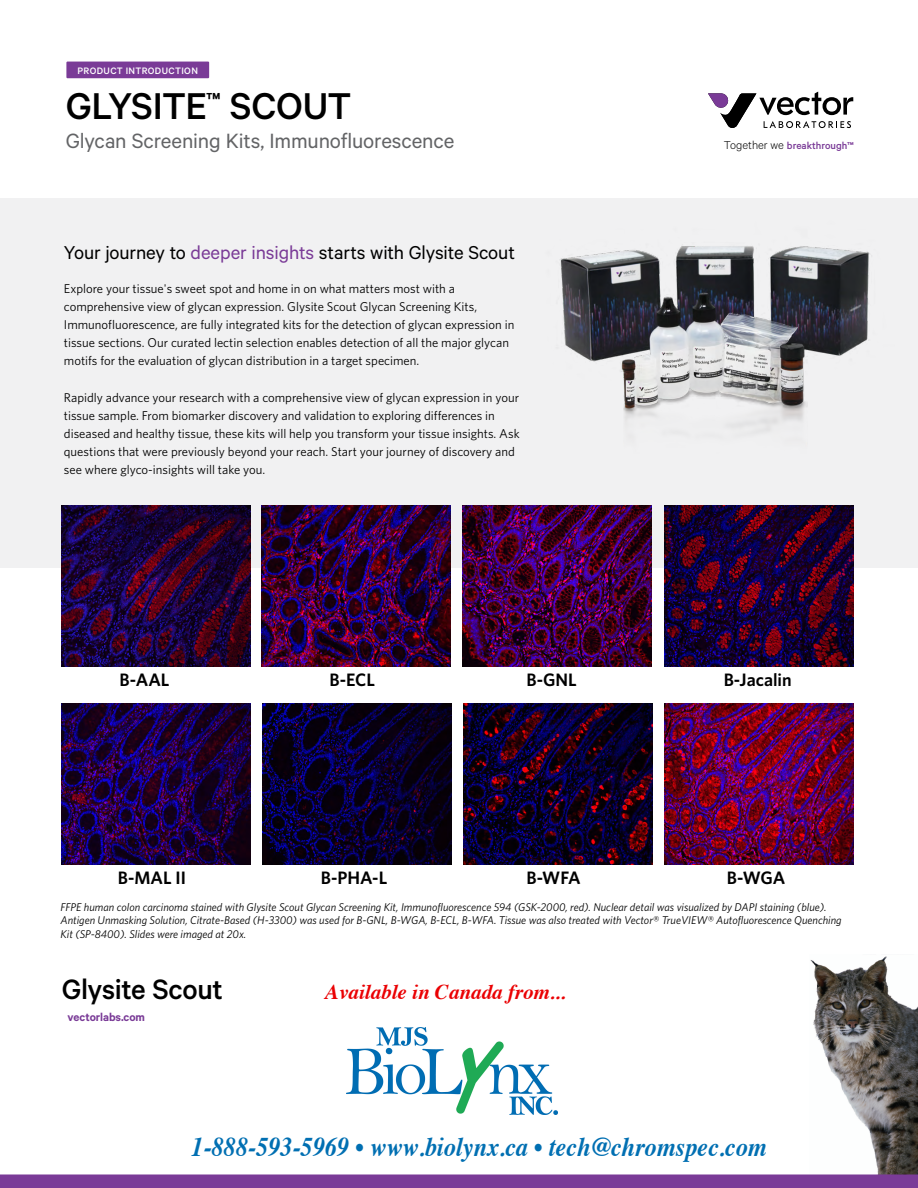
<style>
.page{position:relative;width:918px;height:1188px;background:#fff}
.page>*{position:absolute;margin:0;border:0;box-sizing:border-box;transform-origin:0 0}
.t1{font:500 42px "Calibre";letter-spacing:-.01em;color:#000}
.t2{font:500 31.5px "Calibre";letter-spacing:-.015em;color:#000}
.t3{font:italic 700 27px "Times";color:#006fb2;scale:.9 1}
.t4{font:23.25px "Calibre";letter-spacing:-.005em;color:#636466}
.t5{font:21px "Calibre";letter-spacing:-.005em;color:#000}
.t6{font:italic 700 21px "Times";color:#ea0003}
.t7{font:600 18px "Whitney";color:#000}
.t8{font:12.75px/18px "Whitney";color:#000}
.t9{font:600 12.75px "Calibre";letter-spacing:-.005em;color:#7a3b97}
.t10{font:italic 11.25px/13.5px "Whitney";color:#000}
.t11{font:500 11.25px "Calibre";color:#7a3b97}
.t12{font:500 10.5px "Calibre";letter-spacing:.035em;color:#fff}
.s1{color:#7a3b97}
.s2{font-weight:300;font-size:12.75px;color:#000}
</style>
<div class="page">
<img style="left:810px;top:956px;width:108px;height:218px">
<div style="left:0;top:1174px;width:918px;height:14px;background:#7a3b97"></div>
<div style="left:0;top:199px;width:918px;height:369px;background:#f1f1f2"></div>
<img style="left:560px;top:246px;width:310px;height:187px">
<svg style="left:708px;top:92px;width:145px;height:37px"></svg>
<div style="left:66px;top:62px;width:143px;height:16px;background:#7a3b97"></div>
<img style="left:61px;top:506px;width:189px;height:161px">
<img style="left:262px;top:505px;width:189px;height:162px">
<img style="left:463px;top:505px;width:189px;height:162px">
<img style="left:664px;top:505px;width:189px;height:162px">
<img style="left:61px;top:704px;width:189px;height:161px">
<img style="left:262px;top:704px;width:189px;height:161px">
<img style="left:463px;top:704px;width:189px;height:161px">
<img style="left:665px;top:704px;width:189px;height:161px">
<img style="left:347px;top:1028px;width:211px;height:86px">
<p class="t12" style="left:78px;top:64px;width:122px">PRODUCT INTRODUCTION</p>
<h1 class="t1" style="left:66px;top:82px;width:287px">GLYSITE<sup>™</sup> SCOUT</h1>
<h3 class="t4" style="left:66px;top:127px;width:390px">Glycan Screening Kits, Immunofluorescence</h3>
<h3 class="t5" style="left:64px;top:240px;width:453px">Your journey to <span class="s1">deeper insights</span> starts with Glysite Scout</h3>
<p class="t8" style="left:64px;top:280px;width:452px">Explore your tissue's sweet spot and home in on what matters most with a comprehensive view of glycan expression. Glysite Scout Glycan Screening Kits, Immunofluorescence, are fully integrated kits for the detection of glycan expression in tissue sections. Our curated lectin selection enables detection of all the major glycan motifs for the evaluation of glycan distribution in a target specimen.</p>
<p class="t8" style="left:64px;top:388px;width:457px">Rapidly advance your research with a comprehensive view of glycan expression in your tissue sample. From biomarker discovery and validation to exploring differences in diseased and healthy tissue, these kits will help you transform your tissue insights. Ask questions that were previously beyond your reach. Start your journey of discovery and see where glyco-insights will take you.</p>
<h3 class="t7" style="left:120px;top:668px;width:51px">B-AAL</h3>
<h3 class="t7" style="left:118px;top:866px;width:70px">B-MAL II</h3>
<h3 class="t7" style="left:329px;top:668px;width:47px">B-ECL</h3>
<h3 class="t7" style="left:321px;top:866px;width:68px">B-PHA-L</h3>
<h3 class="t7" style="left:527px;top:668px;width:52px">B-GNL</h3>
<h3 class="t7" style="left:527px;top:866px;width:56px">B-WFA</h3>
<p class="t11" style="left:724px;top:139px;width:131px"><span class="s2">Together we</span> breakthrough™</p>
<h3 class="t7" style="left:724px;top:668px;width:70px">B-Jacalin</h3>
<h3 class="t7" style="left:727px;top:866px;width:60px">B-WGA</h3>
<p class="t10" style="left:60px;top:900px;width:783px">FFPE human colon carcinoma stained with Glysite Scout Glycan Screening Kit, Immunofluorescence 594 (GSK-2000, red). Nuclear detail was visualized by DAPI staining (blue).<br>Antigen Unmasking Solution, Citrate-Based (H-3300) was used for B-GNL, B-WGA, B-ECL, B-WFA. Tissue was also treated with Vector® TrueVIEW® Autofluorescence Quenching<br>Kit (SP-8400). Slides were imaged at 20x.</p>
<h2 class="t2" style="left:62px;top:971px;width:163px">Glysite Scout</h2>
<p class="t9" style="left:68px;top:1010px;width:79px">vectorlabs.com</p>
<h3 class="t6" style="left:325px;top:972px;width:242px">Available in Canada from...</h3>
<h3 class="t3" style="left:192px;top:1121px;width:641px">1-888-593-5969 • www.biolynx.ca • tech@chromspec.com</h3>
</div>
